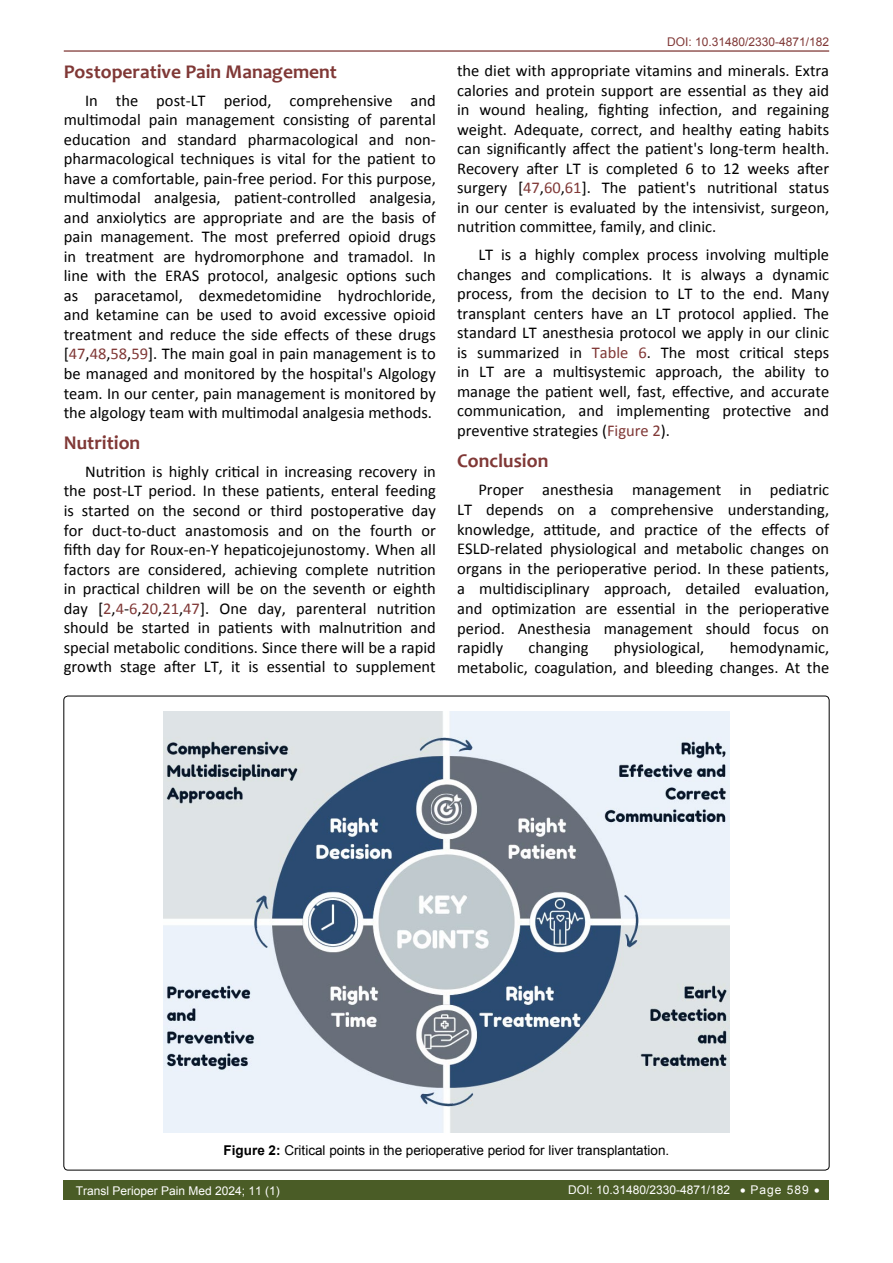
<style>
.page{position:relative;width:893px;height:1263px;background:#fff}
.page>*{position:absolute;margin:0;border:0;box-sizing:border-box;transform-origin:0 0}
.t1{font:700 19.5px "Candara";color:#803836}
.t2{font:16.5px/19.5px "Calibri";color:#000;text-align:justify}
.t3{font:13.5px "Arial";color:#000}
.t4{font:12px "Arial";color:#fff}
.t5{font:12px "Arial";color:#803836}
.s1{color:#803836}
.s2{font-weight:700}
</style>
<div class="page">
<hr style="left:64px;top:50px;width:765px;height:2px;background:#803836">
<div style="left:64px;top:1180px;width:765px;height:19px;background:#4a5c26"></div>
<img style="left:163px;top:711px;width:567px;height:421px">
<p class="t1" style="left:64px;top:59px;width:275px">Postoperative Pain Management</p>
<p class="t2" style="left:64px;top:91px;width:374px;text-indent:21px">In the post-LT period, comprehensive and multimodal pain management consisting of parental education and standard pharmacological and non&shy;pharmacological techniques is vital for the patient to have a comfortable, pain-free period. For this purpose, multimodal analgesia, patient-controlled analgesia, and anxiolytics are appropriate and are the basis of pain management. The most preferred opioid drugs in treatment are hydromorphone and tramadol. In line with the ERAS protocol, analgesic options such as paracetamol, dexmedetomidine hydrochloride, and ketamine can be used to avoid excessive opioid treatment and reduce the side effects of these drugs [<span class="s1">47</span>,<span class="s1">48</span>,<span class="s1">58</span>,<span class="s1">59</span>]. The main goal in pain management is to be managed and monitored by the hospital's Algology team. In our center, pain management is monitored by the algology team with multimodal analgesia methods.</p>
<p class="t1" style="left:64px;top:430px;width:78px">Nutrition</p>
<p class="t2" style="left:64px;top:462px;width:374px;text-indent:21px">Nutrition is highly critical in increasing recovery in the post-LT period. In these patients, enteral feeding is started on the second or third postoperative day for duct-to-duct anastomosis and on the fourth or fifth day for Roux-en-Y hepaticojejunostomy. When all factors are considered, achieving complete nutrition in practical children will be on the seventh or eighth day [<span class="s1">2</span>,<span class="s1">4</span>-<span class="s1">6</span>,<span class="s1">20</span>,<span class="s1">21</span>,<span class="s1">47</span>]. One day, parenteral nutrition should be started in patients with malnutrition and special metabolic conditions. Since there will be a rapid growth stage after LT, it is essential to supplement</p>
<p class="t5" style="left:667px;top:34px;width:164px">DOI: 10.31480/2330-4871/182</p>
<p class="t2" style="left:457px;top:61px;width:374px">the diet with appropriate vitamins and minerals. Extra calories and protein support are essential as they aid in wound healing, fighting infection, and regaining weight. Adequate, correct, and healthy eating habits can significantly affect the patient's long-term health.<br>Recovery after LT is completed 6 to 12 weeks after surgery [<span class="s1">47</span>,<span class="s1">60</span>,<span class="s1">61</span>]. The patient's nutritional status in our center is evaluated by the intensivist, surgeon, nutrition committee, family, and clinic.</p>
<p class="t2" style="left:457px;top:245px;width:374px;text-indent:21px">LT is a highly complex process involving multiple changes and complications. It is always a dynamic process, from the decision to LT to the end. Many transplant centers have an LT protocol applied. The standard LT anesthesia protocol we apply in our clinic is summarized in <span class="s1">Table 6</span>. The most critical steps in LT are a multisystemic approach, the ability to manage the patient well, fast, effective, and accurate communication, and implementing protective and preventive strategies (<span class="s1">Figure 2</span>).</p>
<p class="t1" style="left:457px;top:448px;width:93px">Conclusion</p>
<p class="t2" style="left:457px;top:480px;width:374px;text-indent:21px">Proper anesthesia management in pediatric LT depends on a comprehensive understanding, knowledge, attitude, and practice of the effects of ESLD-related physiological and metabolic changes on organs in the perioperative period. In these patients, a multidisciplinary approach, detailed evaluation, and optimization are essential in the perioperative period. Anesthesia management should focus on rapidly</p>
<p class="t2" style="left:457px;top:638px;width:374px;text-align:right">hemodynamic,<br>metabolic, coagulation, and bleeding changes. At the</p>
<p class="t2" style="left:528px;top:638px;width:62px">changing</p>
<p class="t2" style="left:614px;top:638px;width:92px">physiological,</p>
<p class="t3" style="left:224px;top:1141px;width:447px"><span class="s2">Figure 2:</span> Critical points in the perioperative period for liver transplantation.</p>
<p class="t4" style="left:76px;top:1183px;width:206px">Transl Perioper Pain Med 2024; 11 (1)</p>
<p class="t4" style="left:568px;top:1182px;width:253px">DOI: 10.31480/2330-4871/182 • Page 589 •</p>
</div>
